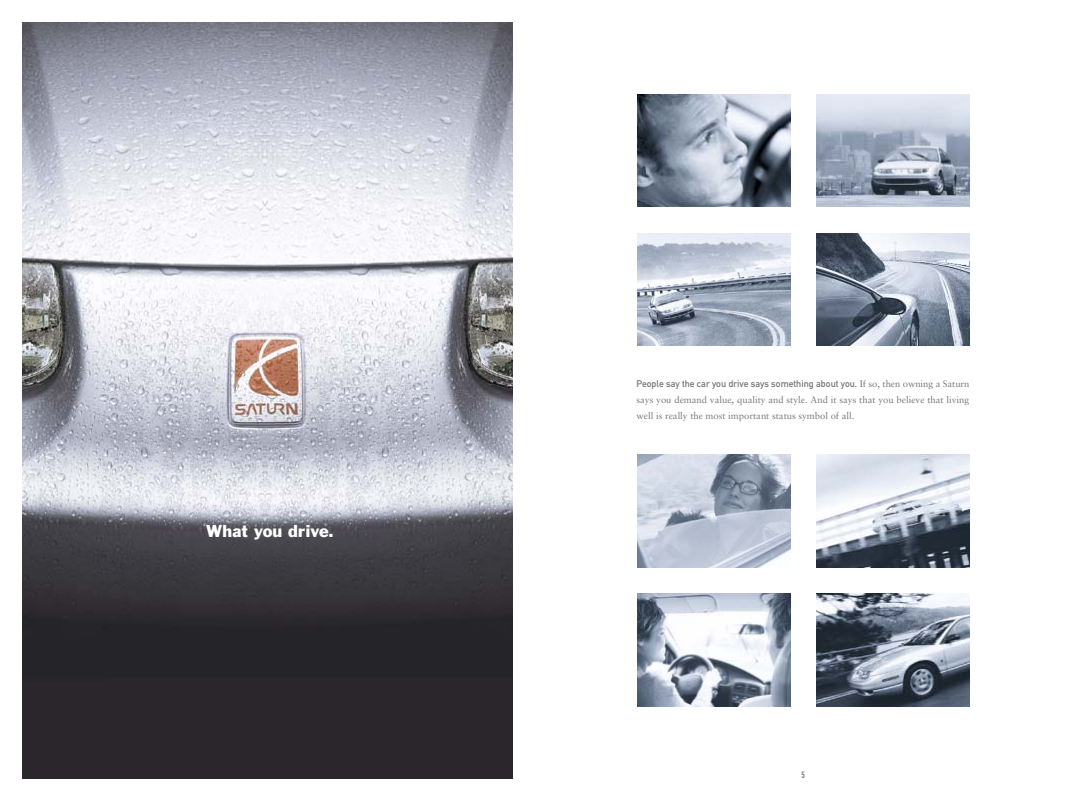
<style>
.page{position:relative;width:1071px;height:801px;background:#fff}
.page>*{position:absolute;margin:0;border:0;box-sizing:border-box;transform-origin:0 0}
.t1{font:16px "Franklin Gothic";letter-spacing:.015em;color:#fff}
.t2{font:9.5px/16px "Sabon";color:#77787a}
.t3{font:9.5px "DIN Mittelschrift";letter-spacing:.005em;color:#77787a}
.t4{font:9px "DIN Engschrift";color:#77787a}
.s1{font-family:"Sabon"}
</style>
<div class="page">
<img style="left:22px;top:22px;width:491px;height:756px">
<img style="left:637px;top:94px;width:153px;height:113px">
<img style="left:816px;top:94px;width:153px;height:113px">
<img style="left:816px;top:233px;width:153px;height:113px">
<img style="left:816px;top:455px;width:153px;height:112px">
<img style="left:637px;top:455px;width:153px;height:112px">
<img style="left:637px;top:594px;width:153px;height:112px">
<img style="left:816px;top:594px;width:153px;height:112px">
<img style="left:637px;top:233px;width:153px;height:113px">
<h1 class="t1" style="left:206px;top:525px;width:129px">What you drive.</h1>
<p class="t3" style="left:637px;top:380px;width:335px">People say the car you drive says something about you. <span class="s1">If so, then owning a Saturn</span></p>
<p class="t2" style="left:637px;top:393px;width:334px">says you demand value, quality and style. And it says that you believe that living well is really the most important status symbol of all.</p>
<p class="t4" style="left:802px;top:771px;width:5px">5</p>
</div>
